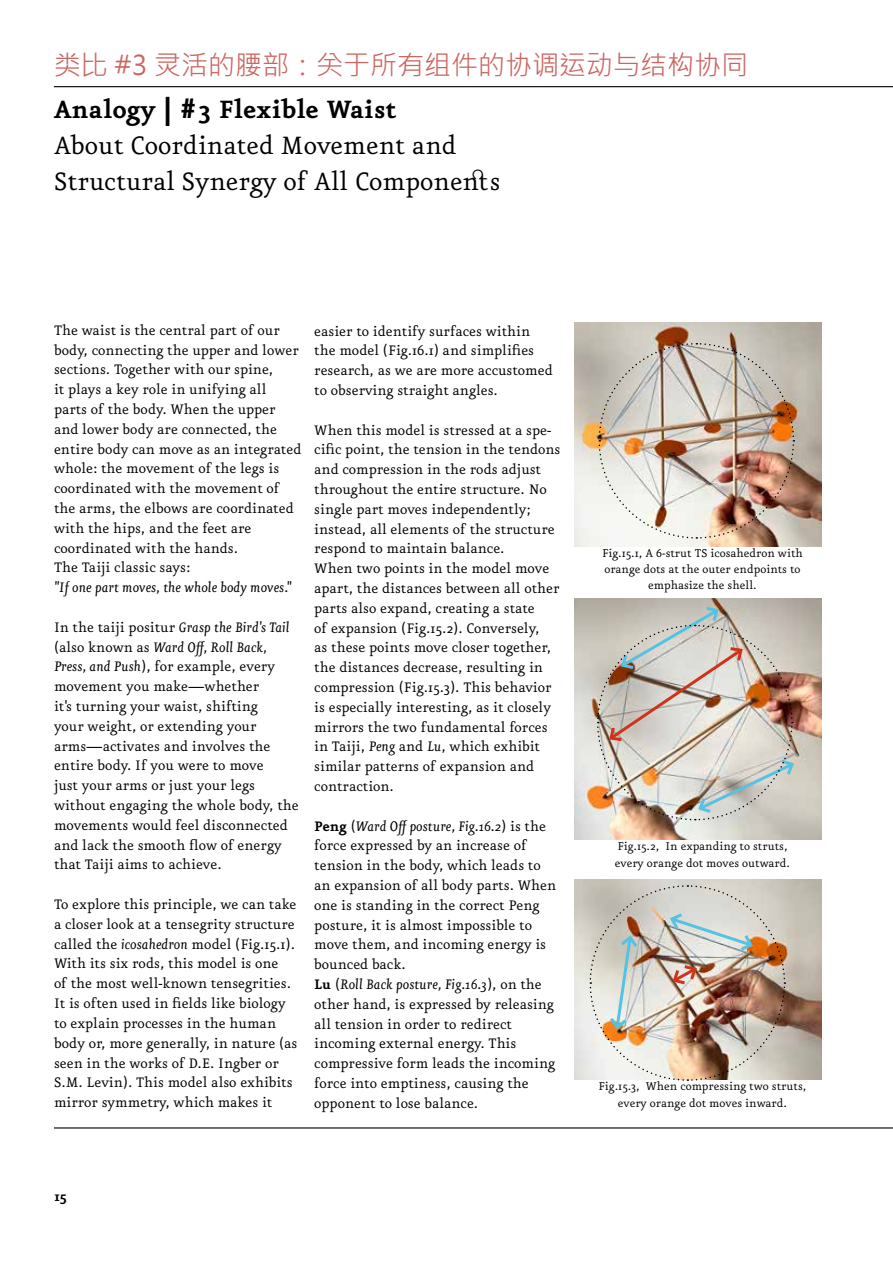
<style>
.page{position:relative;width:893px;height:1263px;background:#fff}
.page>*{position:absolute;margin:0;border:0;box-sizing:border-box;transform-origin:0 0}
.t1{font:30px/36px "Eureka OT";color:#000}
.t2{font:700 30px "Eureka OT";color:#000}
.t3{font:27px "Microsoft Jheng Hei";color:#ca6763}
.t4{font:16.5px/19.8px "Eureka OT";color:#000}
.t5{font:italic 16.5px "Eureka OT";color:#000}
.t6{font:700 16.5px "Eureka OT";color:#000}
.t7{font:13.5px/16.2px "Eureka OT";color:#000;text-align:center}
.s1{font-style:italic}
.s2{font-weight:700}
</style>
<div class="page">
<img style="left:574px;top:598px;width:248px;height:242px">
<img style="left:574px;top:879px;width:248px;height:201px">
<img style="left:574px;top:323px;width:248px;height:224px">
<img style="left:598px;top:342px;width:197px;height:197px">
<hr style="left:54px;top:86px;width:839px;height:1px;background:#000">
<hr style="left:54px;top:1127px;width:839px;height:1px;background:#000">
<img style="left:596px;top:605px;width:200px;height:216px">
<img style="left:589px;top:884px;width:197px;height:197px">
<h2 class="t3" style="left:54px;top:48px;width:696px">类比 #3 灵活的腰部：关于所有组件的协调运动与结构协同</h2>
<h1 class="t2" style="left:54px;top:94px;width:344px">Analogy | #3 Flexible Waist</h1>
<h1 class="t1" style="left:54px;top:128px;width:448px">About Coordinated Movement and<br>Structural Synergy of All Components</h1>
<p class="t4" style="left:54px;top:320px;width:249px">The waist is the central part of our body, connecting the upper and lower sections. Together with our spine,<br>it plays a key role in unifying all parts of the body. When the upper and lower body are connected, the entire body can move as an integrated whole: the movement of the legs is coordinated with the movement of the arms, the elbows are coordinated with the hips, and the feet are coordinated with the hands.<br>The Taiji classic says:</p>
<p class="t5" style="left:54px;top:579px;width:239px">"If one part moves, the whole body moves."</p>
<p class="t4" style="left:54px;top:617px;width:246px">In the taiji positur <span class="s1">Grasp the Bird's Tail </span>(also known as <span class="s1">Ward Off, Roll Back, Press, and Push</span>), for example, every movement you make—whether<br>it's turning your waist, shifting<br>your weight, or extending your arms—activates and involves the entire body. If you were to move<br>just your arms or just your legs without engaging the whole body, the movements would feel disconnected and lack the smooth flow of energy that Taiji aims to achieve.</p>
<p class="t4" style="left:54px;top:895px;width:245px">To explore this principle, we can take a closer look at a tensegrity structure called the <span class="s1">icosahedron</span> model (Fig.15.1).<br>With its six rods, this model is one<br>of the most well-known tensegrities.<br>It is often used in fields like biology to explain processes in the human body or, more generally, in nature (as seen in the works of D.E. Ingber or S.M. Levin). This model also exhibits mirror symmetry, which makes it</p>
<p class="t4" style="left:314px;top:321px;width:240px">easier to identify surfaces within the model (Fig.16.1) and simplifies research, as we are more accustomed to observing straight angles.</p>
<p class="t4" style="left:314px;top:420px;width:248px">When this model is stressed at a spe&shy;cific point, the tension in the tendons and compression in the rods adjust throughout the entire structure. No single part moves independently; instead, all elements of the structure respond to maintain balance.<br>When two points in the model move apart, the distances between all other parts also expand, creating a state<br>of expansion (Fig.15.2). Conversely,<br>as these points move closer together, the distances decrease, resulting in compression (Fig.15.3). This behavior is especially interesting, as it closely mirrors the two fundamental forces in Taiji, <span class="s1">Peng</span> and <span class="s1">Lu</span>, which exhibit similar patterns of expansion and contraction.</p>
<p class="t4" style="left:314px;top:816px;width:243px"><span class="s2">Peng</span> (<span class="s1">Ward Off posture, Fig.16.2</span>) is the force expressed by an increase of tension in the body, which leads to an expansion of all body parts. When one is standing in the correct Peng posture, it is almost impossible to move them, and incoming energy is bounced back.<br><span class="s2">Lu</span> (<span class="s1">Roll Back posture, Fig.16.3</span>), on the other hand, is expressed by releasing all tension in order to redirect incoming external energy. This compressive form leads the incoming force into emptiness, causing the opponent to lose balance.</p>
<p class="t6" style="left:54px;top:1188px;width:14px">15</p>
<p class="t7" style="left:602px;top:545px;width:202px">Fig.15.1, A 6-strut TS icosahedron with orange dots at the outer endpoints to emphasize the shell.</p>
<p class="t7" style="left:615px;top:839px;width:177px;text-align:left">Fig.15.2, In expanding to struts, every orange dot moves outward.</p>
<p class="t7" style="left:599px;top:1079px;width:209px">Fig.15.3, When compressing two struts, every orange dot moves inward.</p>
</div>
